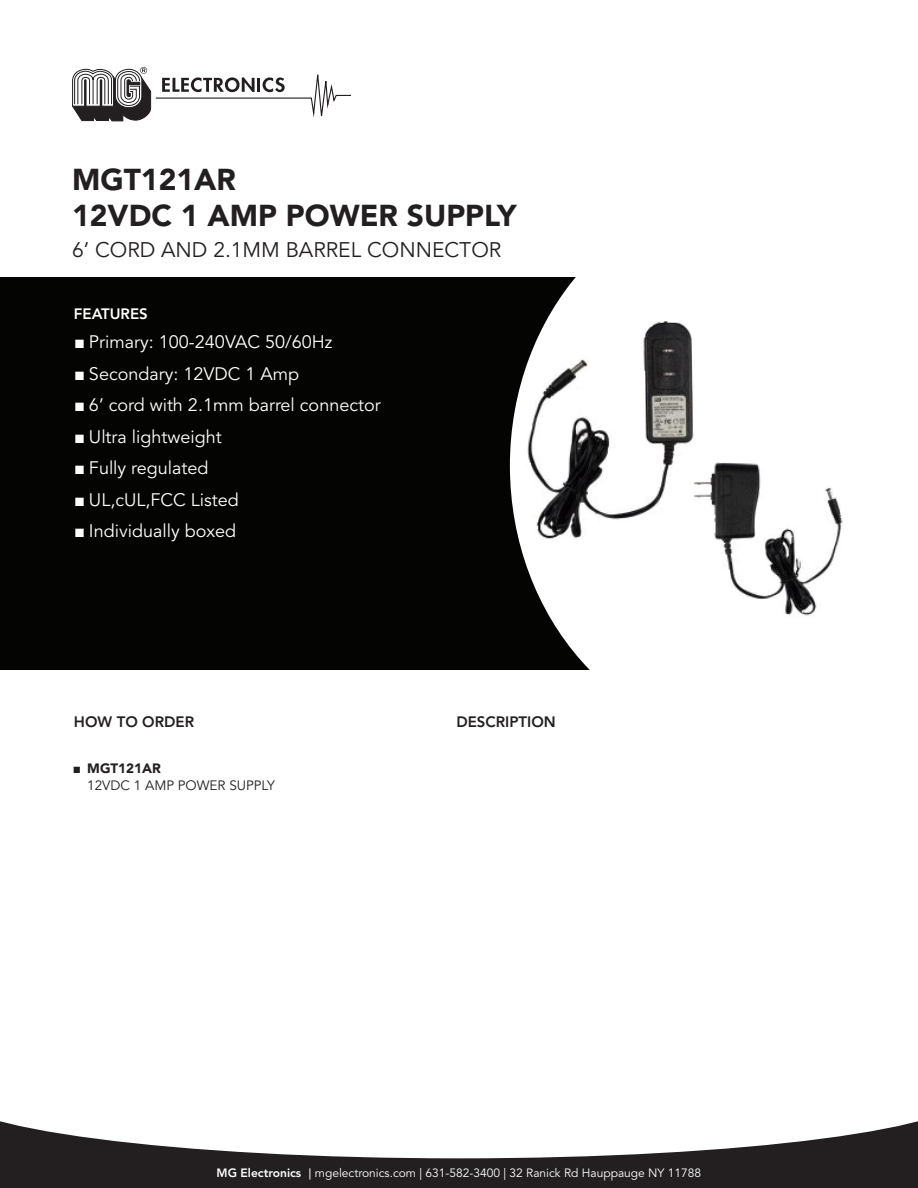
<style>
.page{position:relative;width:918px;height:1188px;background:#fff}
.page>*{position:absolute;margin:0;border:0;box-sizing:border-box;transform-origin:0 0}
.t1{font:900 30px "Avenir LT Std";color:#231f20}
.t2{font:21px "Avenir LT Std";color:#231f20}
.t3{font:18px "Avenir LT Std";color:#fff}
.t4{font:800 15px "Avenir LT Std";color:#231f20}
.t5{font:800 15px "Avenir LT Std";color:#fff}
.t6{font:13.5px/16.5px "Avenir LT Std";color:#231f20}
.t7{font:12px "Avenir LT Std";color:#fff}
.s1{font-family:"Arial Narrow"}
.s2{font-weight:900}
.s3{font-weight:800}
.s4{font-family:"Arial"}
</style>
<div class="page">
<div style="left:0;top:278px;width:918px;height:392px;background:#040503"></div>
<div style="left:0;top:1119px;width:918px;height:69px;background:#231f20"></div>
<svg style="left:0;top:1119px;width:918px;height:39px;fill:#fff"></svg>
<svg style="left:510px;top:277px;width:372px;height:393px;fill:#fff"></svg>
<div style="left:882px;top:233px;width:36px;height:539px;background:#fff"></div>
<svg style="left:72px;top:67px;width:279px;height:55px"></svg>
<img style="left:523px;top:319px;width:321px;height:299px">
<p class="t1" style="left:72px;top:161px;width:165px">MGT121AR</p>
<p class="t1" style="left:72px;top:197px;width:446px">12VDC 1 AMP POWER SUPPLY</p>
<p class="t2" style="left:72px;top:238px;width:431px">6’ CORD AND 2.1MM BARREL CONNECTOR</p>
<p class="t5" style="left:74px;top:305px;width:75px">FEATURES</p>
<p class="t3" style="left:75px;top:332px;width:258px"><span class="s1">■</span>Primary: 100-240VAC 50/60Hz</p>
<p class="t3" style="left:75px;top:363px;width:225px"><span class="s1">■</span>Secondary: 12VDC 1 Amp</p>
<p class="t3" style="left:75px;top:395px;width:307px"><span class="s1">■</span>6’ cord with 2.1mm barrel connector</p>
<p class="t3" style="left:75px;top:426px;width:148px"><span class="s1">■</span>Ultra lightweight</p>
<p class="t3" style="left:75px;top:458px;width:135px"><span class="s1">■</span>Fully regulated</p>
<p class="t3" style="left:75px;top:489px;width:165px"><span class="s1">■</span>UL,cUL,FCC Listed</p>
<p class="t3" style="left:75px;top:521px;width:162px"><span class="s1">■</span>Individually boxed</p>
<p class="t4" style="left:74px;top:713px;width:122px">HOW TO ORDER</p>
<p class="t4" style="left:456px;top:712px;width:101px">DESCRIPTION</p>
<p class="t6" style="left:87px;top:761px;width:189px;text-indent:-14px"><span class="s1">■</span> <span class="s2">MGT121AR<br></span>12VDC 1 AMP POWER SUPPLY</p>
<p class="t7" style="left:217px;top:1166px;width:486px"><span class="s3">MG Electronics</span> <span class="s4">|</span> mgelectronics.com | 631-582-3400 | 32 Ranick Rd Hauppauge NY 11788</p>
</div>
